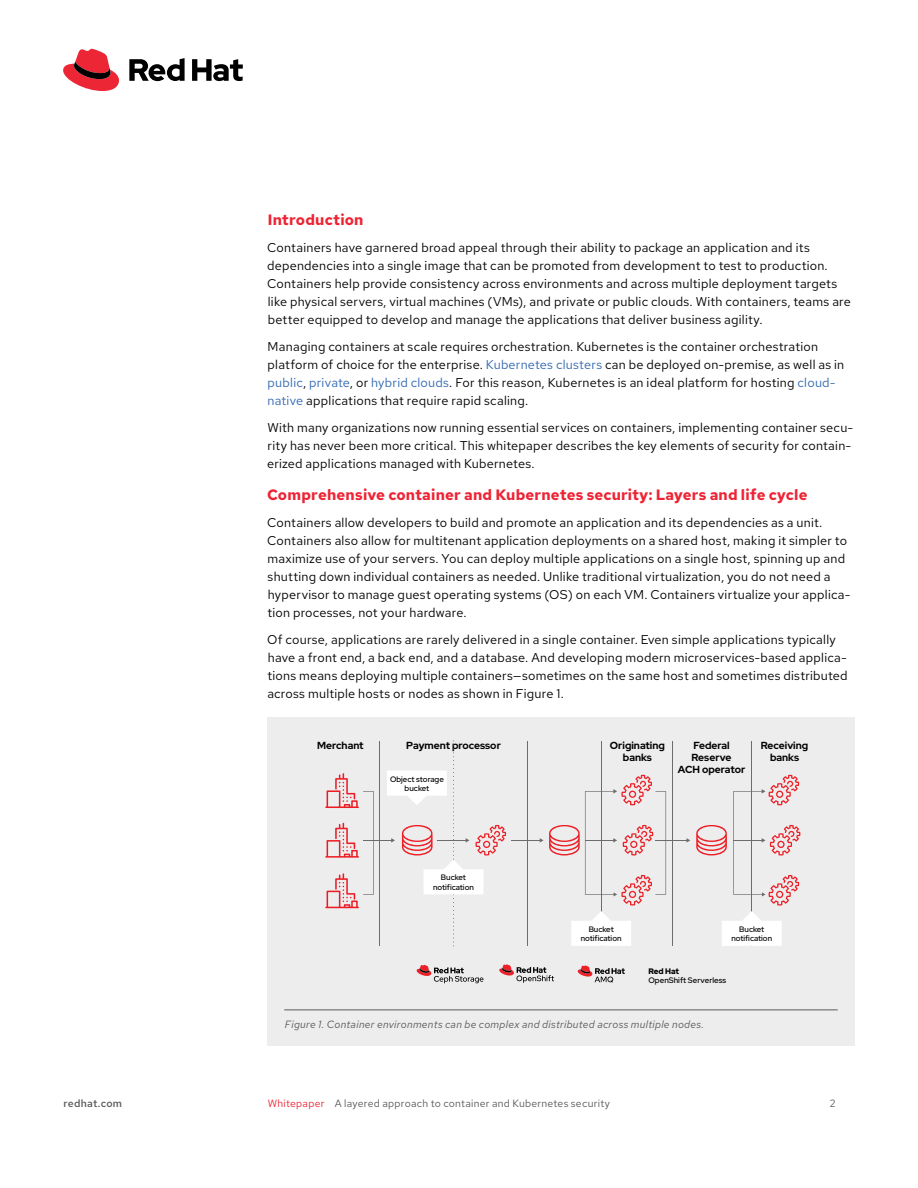
<style>
.page{position:relative;width:918px;height:1188px;background:#fff}
.page>*{position:absolute;margin:0;border:0;box-sizing:border-box;transform-origin:0 0}
.t1{font:700 15px "Red Hat Text";letter-spacing:.01em;color:#ee2435}
.t2{font:12.75px/18px "Red Hat Text";letter-spacing:.02em;color:#000}
.t3{font:italic 10.5px "Red Hat Text";letter-spacing:.025em;color:#58595b}
.t4{font:10.5px "Red Hat Text";letter-spacing:.025em;color:#58595b}
.t5{font:500 10.5px "Red Hat Text";letter-spacing:.025em;color:#58595b}
.t6{font:700 10.2px/12.3px "Red Hat Display";color:#000;text-align:center}
.t7{font:500 7.95px/9.4px "Red Hat Display";color:#000;text-align:center}
.t8{font:900 7.95px "Red Hat Display";letter-spacing:-.01em;color:#000}
.s1{color:#3168b2}
.s2{color:#ee2435}
</style>
<div class="page">
<div style="left:267px;top:718px;width:588px;height:328px;background:#ededee"></div>
<hr style="left:527px;top:741px;width:1px;height:205px;background:#6c6c6c">
<hr style="left:601px;top:741px;width:1px;height:205px;background:#6c6c6c">
<hr style="left:672px;top:741px;width:1px;height:205px;background:#6c6c6c">
<hr style="left:752px;top:741px;width:1px;height:205px;background:#6c6c6c">
<hr style="left:655px;top:840px;width:32px;height:1px;background:#6c6c6c">
<svg style="left:686px;top:838px;width:4px;height:5px"></svg>
<svg style="left:417px;top:965px;width:67px;height:18px"></svg>
<svg style="left:499px;top:964px;width:55px;height:19px"></svg>
<svg style="left:325px;top:741px;width:181px;height:205px"></svg>
<svg style="left:512px;top:775px;width:154px;height:171px"></svg>
<svg style="left:696px;top:775px;width:104px;height:171px"></svg>
<svg style="left:578px;top:965px;width:47px;height:17px"></svg>
<hr style="left:284px;top:1010px;width:554px;height:1px;background:#58595b">
<svg style="left:63px;top:49px;width:56px;height:42px"></svg>
<svg style="left:129px;top:58px;width:114px;height:23px"></svg>
<p class="t1" style="left:268px;top:210px;width:97px">Introduction</p>
<p class="t2" style="left:267px;top:238px;width:585px">Containers have garnered broad appeal through their ability to package an application and its dependencies into a single image that can be promoted from development to test to production.<br>Containers help provide consistency across environments and across multiple deployment targets like physical servers, virtual machines (VMs), and private or public clouds. With containers, teams are better equipped to develop and manage the applications that deliver business agility.</p>
<p class="t2" style="left:268px;top:337px;width:578px">Managing containers at scale requires orchestration. Kubernetes is the container orchestration platform of choice for the enterprise. <span class="s1">Kubernetes clusters</span> can be deployed on-premise, as well as in <span class="s1">public</span>, <span class="s1">private</span>, or <span class="s1">hybrid clouds</span>. For this reason, Kubernetes is an ideal platform for hosting <span class="s1">cloud&shy;native</span> applications that require rapid scaling.</p>
<p class="t2" style="left:267px;top:418px;width:588px">With many organizations now running essential services on containers, implementing container secu&shy;rity has never been more critical. This whitepaper describes the key elements of security for contain&shy;erized applications managed with Kubernetes.</p>
<p class="t1" style="left:267px;top:484px;width:542px">Comprehensive container and Kubernetes security: Layers and life cycle</p>
<p class="t2" style="left:267px;top:513px;width:585px">Containers allow developers to build and promote an application and its dependencies as a unit.<br>Containers also allow for multitenant application deployments on a shared host, making it simpler to maximize use of your servers. You can deploy multiple applications on a single host, spinning up and shutting down individual containers as needed. Unlike traditional virtualization, you do not need a hypervisor to manage guest operating systems (OS) on each VM. Containers virtualize your applica&shy;tion processes, not your hardware.</p>
<p class="t2" style="left:267px;top:630px;width:582px">Of course, applications are rarely delivered in a single container. Even simple applications typically have a front end, a back end, and a database. And developing modern microservices-based applica&shy;tions means deploying multiple containers—sometimes on the same host and sometimes distributed across multiple hosts or nodes as shown in Figure 1.</p>
<p class="t6" style="left:317px;top:739px;width:48px">Merchant</p>
<p class="t6" style="left:406px;top:739px;width:96px">Payment processor</p>
<p class="t6" style="left:610px;top:739px;width:56px">Originating banks</p>
<p class="t7" style="left:390px;top:774px;width:55px">Object storage bucket</p>
<p class="t6" style="left:678px;top:739px;width:69px">Federal<br>Reserve<br>ACH operator</p>
<p class="t6" style="left:761px;top:739px;width:49px">Receiving banks</p>
<p class="t7" style="left:433px;top:873px;width:42px">Bucket notification</p>
<p class="t7" style="left:581px;top:924px;width:42px">Bucket notification</p>
<p class="t7" style="left:731px;top:924px;width:42px">Bucket notification</p>
<p class="t8" style="left:648px;top:966px;width:32px">Red Hat</p>
<p class="t7" style="left:648px;top:976px;width:79px">OpenShift Serverless</p>
<p class="t3" style="left:285px;top:1018px;width:421px">Figure 1. Container environments can be complex and distributed across multiple nodes.</p>
<p class="t5" style="left:64px;top:1096px;width:60px">redhat.com</p>
<p class="t4" style="left:268px;top:1096px;width:344px"><span class="s2">Whitepaper</span> A layered approach to container and Kubernetes security</p>
<p class="t4" style="left:830px;top:1096px;width:7px">2</p>
</div>
